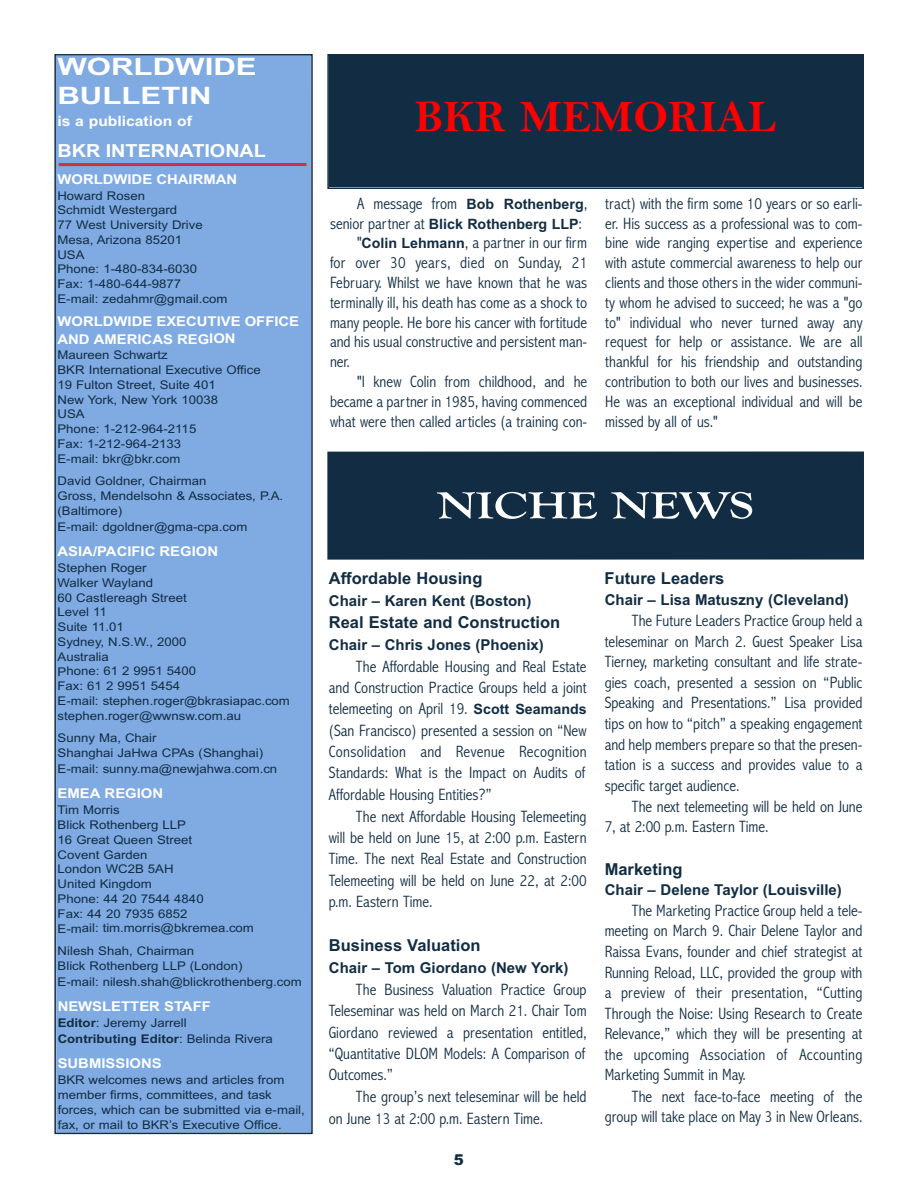
<style>
.page{position:relative;width:918px;height:1188px;background:#fff}
.page>*{position:absolute;margin:0;border:0;box-sizing:border-box;transform-origin:0 0}
.t1{font:45px "Bell MT Bold";color:#f00}
.t2{font:700 39px "Goudy Old Style T";color:#fff;scale:1.3 1}
.t3{font:700 24px/29.2px "Arial";color:#fff;scale:1.3 1}
.t4{font:700 18px "Arial";color:#fff;scale:1.1 1}
.t5{font:300 condensed 16.5px/19.8px "Abadi";color:#122d43;text-align:justify}
.t6{font:700 16.5px "Arial";color:#122d43}
.t7{font:700 15px "Arial";color:#122d43}
.t8{font:900 15px "Arial";color:#122d43}
.t9{font:700 14.25px "Arial";color:#122d43}
.t10{font:700 14.25px "Arial";color:#fff;scale:1.1 1}
.t11{font:700 13.5px/17.1px "Arial";color:#fff;scale:1.1 1}
.t12{font:12px/14.9px "Arial";color:#122d43;scale:1.1 1}
.s1{font-weight:700}
.s2{font-family:"Arial";font-weight:700;font-stretch:normal;font-size:14.25px}
.s3{font-family:"Abadi";font-weight:300;font-stretch:condensed;font-size:16.5px}
</style>
<div class="page">
<div style="left:56px;top:56px;width:255px;height:1077px;background:#7faae2"></div>
<div style="left:54px;top:54px;width:259px;height:1080px;border:2px solid #122d43"></div>
<hr style="left:59px;top:163px;width:247px;height:3px;background:#d12e3b">
<div style="left:329px;top:56px;width:533px;height:132px;background:#122d43"></div>
<div style="left:327px;top:54px;width:537px;height:135px;border:2px solid #122d43"></div>
<div style="left:327px;top:452px;width:537px;height:108px;background:#122d43"></div>
<h3 class="t3" style="left:57px;top:52px;width:155px">WORLDWIDE<br>BULLETIN</h3>
<p class="t10" style="left:57px;top:113px;width:124px">is a publication of</p>
<p class="t4" style="left:57px;top:140px;width:191px">BKR INTERNATIONAL</p>
<p class="t11" style="left:57px;top:170px;width:165px">WORLDWIDE CHAIRMAN</p>
<p class="t12" style="left:57px;top:188px;width:156px">Howard Rosen<br>Schmidt Westergard<br>77 West University Drive<br>Mesa, Arizona 85201<br>USA<br>Phone: 1-480-834-6030<br>Fax: 1-480-644-9877<br>E-mail: zedahmr@gmail.com</p>
<p class="t11" style="left:57px;top:313px;width:221px">WORLDWIDE EXECUTIVE OFFICE<br>AND AMERICAS REGION</p>
<p class="t12" style="left:57px;top:348px;width:186px">Maureen Schwartz<br>BKR International Executive Office<br>19 Fulton Street, Suite 401<br>New York, New York 10038<br>USA<br>Phone: 1-212-964-2115<br>Fax: 1-212-964-2133<br>E-mail: bkr@bkr.com</p>
<p class="t12" style="left:58px;top:474px;width:207px">David Goldner, Chairman<br>Gross, Mendelsohn &amp; Associates, P.A. (Baltimore)</p>
<p class="t12" style="left:58px;top:520px;width:174px">E-mail: dgoldner@gma-cpa.com</p>
<p class="t11" style="left:58px;top:543px;width:148px">ASIA/PACIFIC REGION</p>
<p class="t12" style="left:58px;top:560px;width:213px">Stephen Roger<br>Walker Wayland<br>60 Castlereagh Street<br>Level 11<br>Suite 11.01<br>Sydney, N.S.W., 2000<br>Australia<br>Phone: 61 2 9951 5400<br>Fax: 61 2 9951 5454<br>E-mail: stephen.roger@bkrasiapac.com stephen.roger@wwnsw.com.au</p>
<p class="t12" style="left:58px;top:731px;width:188px">Sunny Ma, Chair<br>Shanghai JaHwa CPAs (Shanghai)</p>
<p class="t12" style="left:58px;top:762px;width:201px">E-mail: sunny.ma@newjahwa.com.cn</p>
<p class="t11" style="left:58px;top:785px;width:98px">EMEA REGION</p>
<p class="t12" style="left:58px;top:803px;width:180px">Tim Morris<br>Blick Rothenberg LLP<br>16 Great Queen Street<br>Covent Garden<br>London WC2B 5AH<br>United Kingdom<br>Phone: 44 20 7544 4840<br>Fax: 44 20 7935 6852<br>E-mail: tim.morris@bkremea.com</p>
<p class="t12" style="left:58px;top:943px;width:170px">Nilesh Shah, Chairman<br>Blick Rothenberg LLP (London)</p>
<p class="t12" style="left:58px;top:974px;width:223px">E-mail: nilesh.shah@blickrothenberg.com</p>
<p class="t11" style="left:58px;top:998px;width:141px">NEWSLETTER STAFF</p>
<p class="t12" style="left:58px;top:1015px;width:197px;line-height:16.5px"><span class="s1">Editor</span>: Jeremy Jarrell<br><span class="s1">Contributing Editor</span>: Belinda Rivera</p>
<p class="t11" style="left:58px;top:1055px;width:96px">SUBMISSIONS</p>
<p class="t12" style="left:58px;top:1073px;width:226px">BKR welcomes news and articles from member firms, committees, and task forces, which can be submitted via e-mail, fax, or mail to BKR’s Executive Office.</p>
<h1 class="t1" style="left:415px;top:89px;width:363px">BKR MEMORIAL</h1>
<p class="t5" style="left:357px;top:193px;width:232px">A message from <span class="s2">Bob Rothenberg</span>,</p>
<p class="t9" style="left:330px;top:215px;width:254px"><span class="s3">senior partner at</span> Blick Rothenberg LLP<span class="s3">:</span></p>
<p class="t5" style="left:330px;top:233px;width:259px;text-indent:27px">"<span class="s2">Colin Lehmann</span>, a partner in our firm for over 30 years, died on Sunday, 21<br>February. Whilst we have known that he was terminally ill, his death has come as a shock to many people. He bore his cancer with fortitude and his usual constructive and persistent man&shy;ner.</p>
<p class="t5" style="left:330px;top:371px;width:259px;text-indent:27px">"I knew Colin from childhood, and he became a partner in 1985, having commenced what were then called articles (a training con-</p>
<p class="t5" style="left:605px;top:193px;width:259px">tract) with the firm some 10 years or so earli&shy;er. His success as a professional was to com&shy;bine wide ranging expertise and experience with astute commercial awareness to help our clients and those others in the wider communi&shy;ty whom he advised to succeed; he was a "go to" individual who never turned away any request for help or assistance. We are all thankful for his friendship and outstanding contribution to both our lives and businesses.<br>He was an exceptional individual and will be missed by all of us."</p>
<h2 class="t2" style="left:437px;top:482px;width:245px">NICHE NEWS</h2>
<p class="t6" style="left:329px;top:568px;width:155px">Affordable Housing</p>
<p class="t7" style="left:329px;top:592px;width:204px">Chair – Karen Kent (Boston)</p>
<p class="t6" style="left:329px;top:612px;width:233px">Real Estate and Construction</p>
<p class="t7" style="left:329px;top:636px;width:217px">Chair – Chris Jones (Phoenix)</p>
<p class="t5" style="left:329px;top:655px;width:259px;line-height:21.3px;text-indent:27px">The Affordable Housing and Real Estate and Construction Practice Groups held a joint telemeeting on April 19. <span class="s2">Scott Seamands </span>(San Francisco) presented a session on “New Consolidation and Revenue Recognition Standards: What is the Impact on Audits of Affordable Housing Entities?”</p>
<p class="t5" style="left:329px;top:805px;width:259px;line-height:21.3px;text-indent:27px">The next Affordable Housing Telemeeting will be held on June 15, at 2:00 p.m. Eastern Time. The next Real Estate and Construction Telemeeting will be held on June 22, at 2:00 p.m. Eastern Time.</p>
<p class="t6" style="left:329px;top:936px;width:153px">Business Valuation</p>
<p class="t7" style="left:329px;top:959px;width:241px">Chair – Tom Giordano (New York)</p>
<p class="t5" style="left:329px;top:979px;width:259px;line-height:21.3px;text-indent:27px">The Business Valuation Practice Group Teleseminar was held on March 21. Chair Tom Giordano reviewed a presentation entitled, “Quantitative DLOM Models: A Comparison of Outcomes.”</p>
<p class="t5" style="left:329px;top:1086px;width:259px;line-height:21.3px;text-indent:27px">The group’s next teleseminar will be held on June 13 at 2:00 p.m. Eastern Time.</p>
<p class="t8" style="left:454px;top:1151px;width:12px">5</p>
<p class="t6" style="left:605px;top:568px;width:121px">Future Leaders</p>
<p class="t7" style="left:605px;top:591px;width:246px">Chair – Lisa Matuszny (Cleveland)</p>
<p class="t5" style="left:605px;top:610px;width:259px;line-height:20.5px;text-indent:27px">The Future Leaders Practice Group held a teleseminar on March 2. Guest Speaker Lisa Tierney, marketing consultant and life strate&shy;gies coach, presented a session on “Public Speaking and Presentations.” Lisa provided tips on how to “pitch” a speaking engagement and help members prepare so that the presen&shy;tation is a success and provides value to a specific target audience.</p>
<p class="t5" style="left:605px;top:796px;width:259px;line-height:20.5px;text-indent:27px">The next telemeeting will be held on June<br>7, at 2:00 p.m. Eastern Time.</p>
<p class="t6" style="left:605px;top:860px;width:79px">Marketing</p>
<p class="t7" style="left:605px;top:881px;width:239px">Chair – Delene Taylor (Louisville)</p>
<p class="t5" style="left:605px;top:900px;width:259px;line-height:20.5px;text-indent:27px">The Marketing Practice Group held a tele&shy;meeting on March 9. Chair Delene Taylor and Raissa Evans, founder and chief strategist at Running Reload, LLC, provided the group with a preview of their presentation, “Cutting Through the Noise: Using Research to Create Relevance,” which they will be presenting at the upcoming Association of Accounting Marketing Summit in May.</p>
<p class="t5" style="left:605px;top:1086px;width:259px;line-height:20.5px;text-align:right">The next face-to-face meeting of the group will take place on May 3 in New Orleans.</p>
</div>
